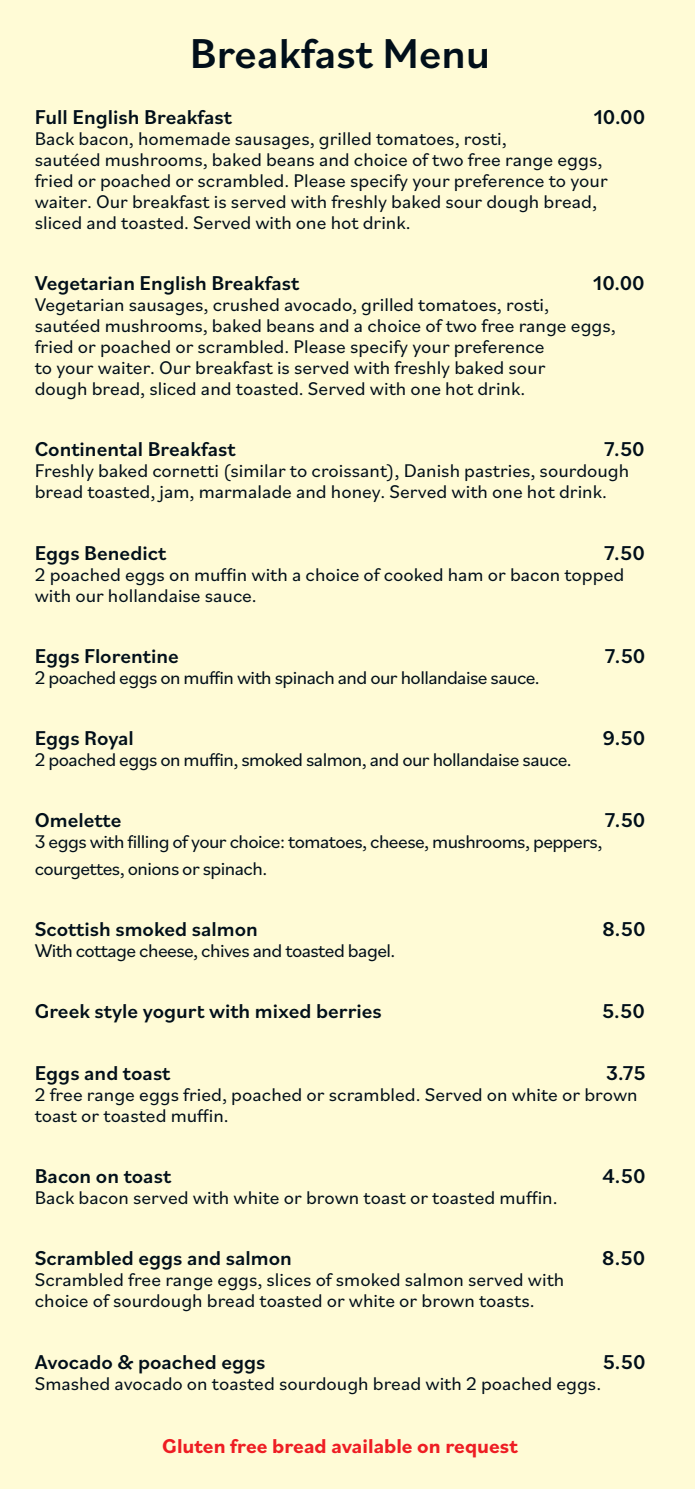
<style>
.page{position:relative;width:695px;height:1489px;background:#fff}
.page>*{position:absolute;margin:0;border:0;box-sizing:border-box;transform-origin:0 0}
.t1{font:500 43.75px "Bilo";color:#010f1a}
.t2{font:500 21px "Bilo";color:#010f1a}
.t3{font:700 21px "Bilo";color:#ee1d23}
.t4{font:19.25px/21px "Bilo";color:#010f1a}
.t5{font:19.25px/26.2px "Bilo";letter-spacing:-.03em;color:#010f1a}
</style>
<div class="page">
<div style="left:0;top:0;width:694px;height:1488px;background:#fffbd6"></div>
<h1 class="t1" style="left:190px;top:23px;width:302px">Breakfast Menu</h1>
<p class="t2" style="left:35px;top:102px;width:198px">Full English Breakfast</p>
<p class="t2" style="left:593px;top:102px;width:53px">10.00</p>
<p class="t4" style="left:35px;top:127px;width:574px">Back bacon, homemade sausages, grilled tomatoes, rosti,<br>sautéed mushrooms, baked beans and choice of two free range eggs, fried or poached or scrambled. Please specify your preference to your waiter. Our breakfast is served with freshly baked sour dough bread, sliced and toasted. Served with one hot drink.</p>
<p class="t2" style="left:35px;top:268px;width:265px">Vegetarian English Breakfast</p>
<p class="t2" style="left:593px;top:268px;width:53px">10.00</p>
<p class="t4" style="left:35px;top:293px;width:582px">Vegetarian sausages, crushed avocado, grilled tomatoes, rosti, sautéed mushrooms, baked beans and a choice of two free range eggs, fried or poached or scrambled. Please specify your preference<br>to your waiter. Our breakfast is served with freshly baked sour<br>dough bread, sliced and toasted. Served with one hot drink.</p>
<p class="t2" style="left:35px;top:435px;width:202px">Continental Breakfast</p>
<p class="t2" style="left:604px;top:435px;width:42px">7.50</p>
<p class="t4" style="left:35px;top:459px;width:596px">Freshly baked cornetti (similar to croissant), Danish pastries, sourdough bread toasted, jam, marmalade and honey. Served with one hot drink.</p>
<p class="t2" style="left:35px;top:538px;width:133px">Eggs Benedict</p>
<p class="t2" style="left:604px;top:538px;width:42px">7.50</p>
<p class="t4" style="left:35px;top:563px;width:591px">2 poached eggs on muffin with a choice of cooked ham or bacon topped with our hollandaise sauce.</p>
<p class="t2" style="left:35px;top:641px;width:146px">Eggs Florentine</p>
<p class="t2" style="left:605px;top:641px;width:42px">7.50</p>
<p class="t5" style="left:35px;top:663px;width:506px">2 poached eggs on muffin with spinach and our hollandaise sauce.</p>
<p class="t2" style="left:35px;top:723px;width:101px">Eggs Royal</p>
<p class="t2" style="left:602px;top:723px;width:44px">9.50</p>
<p class="t5" style="left:35px;top:745px;width:538px">2 poached eggs on muffin, smoked salmon, and our hollandaise sauce.</p>
<p class="t2" style="left:35px;top:806px;width:88px">Omelette</p>
<p class="t2" style="left:605px;top:806px;width:42px">7.50</p>
<p class="t5" style="left:35px;top:828px;width:569px">3 eggs with filling of your choice: tomatoes, cheese, mushrooms, peppers, courgettes, onions or spinach.</p>
<p class="t2" style="left:35px;top:914px;width:225px">Scottish smoked salmon</p>
<p class="t2" style="left:602px;top:914px;width:45px">8.50</p>
<p class="t5" style="left:35px;top:936px;width:362px">With cottage cheese, chives and toasted bagel.</p>
<p class="t2" style="left:35px;top:996px;width:348px">Greek style yogurt with mixed berries</p>
<p class="t2" style="left:602px;top:996px;width:44px">5.50</p>
<p class="t2" style="left:35px;top:1058px;width:137px">Eggs and toast</p>
<p class="t2" style="left:606px;top:1058px;width:41px">3.75</p>
<p class="t4" style="left:35px;top:1082px;width:604px">2 free range eggs fried, poached or scrambled. Served on white or brown toast or toasted muffin.</p>
<p class="t2" style="left:35px;top:1161px;width:138px">Bacon on toast</p>
<p class="t2" style="left:602px;top:1161px;width:45px">4.50</p>
<p class="t4" style="left:35px;top:1186px;width:524px">Back bacon served with white or brown toast or toasted muffin.</p>
<p class="t2" style="left:35px;top:1243px;width:259px">Scrambled eggs and salmon</p>
<p class="t2" style="left:602px;top:1243px;width:45px">8.50</p>
<p class="t4" style="left:35px;top:1268px;width:531px">Scrambled free range eggs, slices of smoked salmon served with choice of sourdough bread toasted or white or brown toasts.</p>
<p class="t2" style="left:35px;top:1346px;width:232px">Avocado &amp; poached eggs</p>
<p class="t2" style="left:602px;top:1346px;width:44px">5.50</p>
<p class="t4" style="left:35px;top:1371px;width:568px">Smashed avocado on toasted sourdough bread with 2 poached eggs.</p>
<p class="t3" style="left:162px;top:1430px;width:357px">Gluten free bread available on request</p>
</div>
